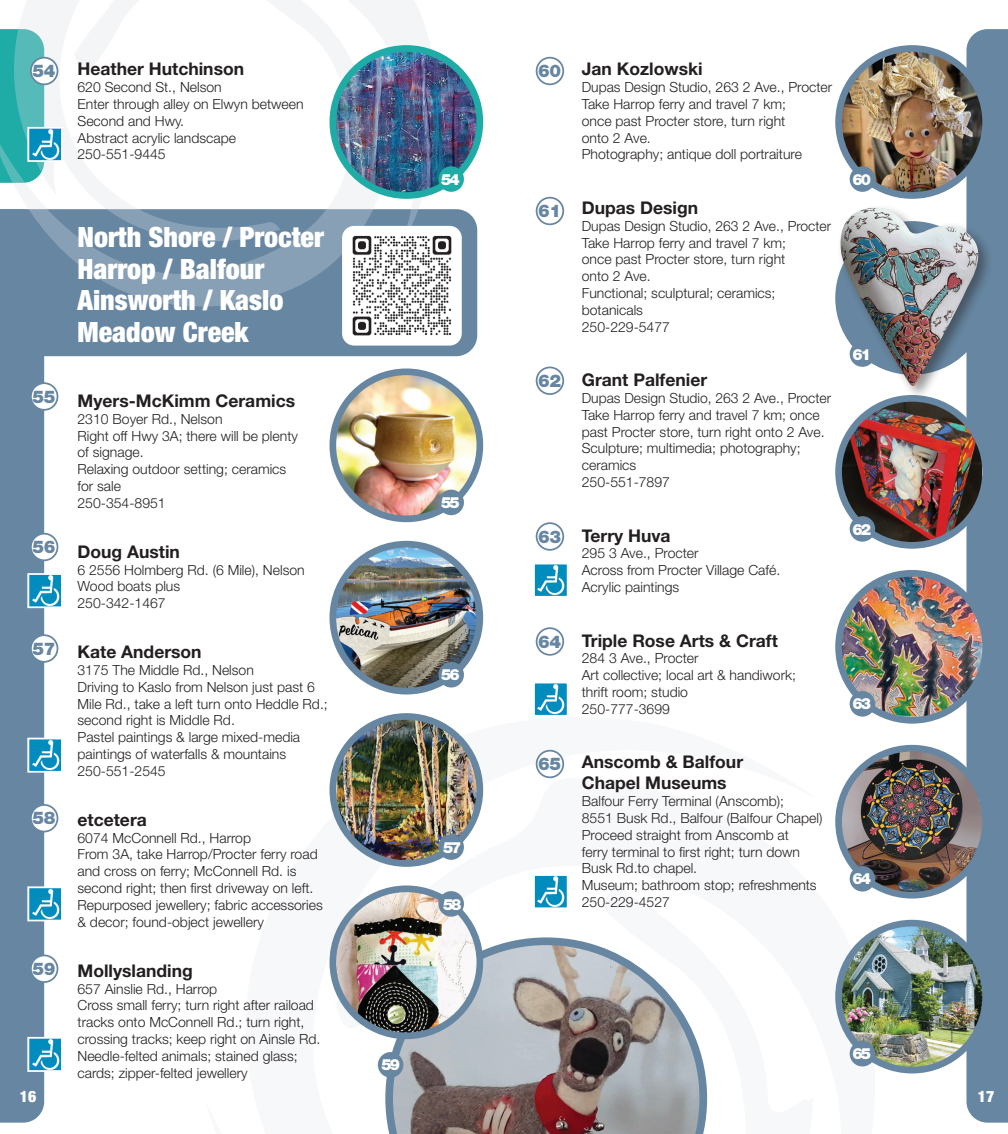
<style>
.page{position:relative;width:1008px;height:1134px;background:#fff}
.page>*{position:absolute;margin:0;border:0;box-sizing:border-box;transform-origin:0 0}
.t1{font:900 condensed 28px/31.5px "Helvetica Neue LT Std";color:#fff}
.t2{font:700 17.5px/21px "Helvetica Neue LT Std";color:#231f20}
.t3{font:900 17.5px "Helvetica Neue LT Std";letter-spacing:-.02em;color:#6686a1}
.t4{font:900 condensed 15.75px "Helvetica Neue LT Std";color:#fff}
.t5{font:900 15.4px "Helvetica Neue LT Std";letter-spacing:-.13em;color:#fff}
.t6{font:300 14px/16.8px "Helvetica Neue LT Std";color:#231f20}
</style>
<div class="page">
<svg style="left:329px;top:715px;width:379px;height:388px"></svg>
<svg style="left:385px;top:937px;width:322px;height:197px;background:#a29da0"></svg>
<div style="left:64px;top:209px;width:413px;height:147px;background:#6686a1"></div>
<svg style="left:399px;top:0;width:41px;height:226px"></svg>
<svg style="left:64px;top:265px;width:278px;height:43px;background:#7894ac"></svg>
<svg style="left:13px;top:0;width:386px;height:265px"></svg>
<img style="left:342px;top:226px;width:120px;height:120px">
<div style="left:966px;top:29px;width:42px;height:1094px;background:#6686a1"></div>
<img style="left:333px;top:372px;width:147px;height:147px;border-radius:74px">
<div style="left:330px;top:369px;width:153px;height:153px;border:7px solid #6686a1;border-radius:50%"></div>
<div style="left:438px;top:490px;width:26px;height:25px;background:#6686a1;border-radius:50%"></div>
<img style="left:333px;top:544px;width:147px;height:144px">
<div style="left:330px;top:541px;width:153px;height:154px;border:7px solid #6686a1;border-radius:50%"></div>
<div style="left:438px;top:662px;width:26px;height:26px;background:#6686a1;border-radius:50%"></div>
<img style="left:333px;top:716px;width:147px;height:148px;border-radius:74px">
<div style="left:330px;top:713px;width:153px;height:154px;border:7px solid #6686a1;border-radius:50%"></div>
<div style="left:438px;top:834px;width:26px;height:26px;background:#6686a1;border-radius:50%"></div>
<img style="left:333px;top:889px;width:147px;height:147px;border-radius:74px">
<div style="left:330px;top:885px;width:153px;height:154px;border:7px solid #6686a1;border-radius:50%"></div>
<div style="left:438px;top:891px;width:26px;height:26px;background:#6686a1;border-radius:50%"></div>
<svg style="left:0;top:209px;width:64px;height:914px"></svg>
<div style="left:31px;top:805px;width:27px;height:27px;background:#fff;border-radius:50%"></div>
<div style="left:30px;top:804px;width:28px;height:28px;border:2px solid #6686a1;border-radius:50%"></div>
<div style="left:536px;top:57px;width:28px;height:28px;border:2px solid #6686a1;border-radius:50%"></div>
<img style="left:839px;top:48px;width:147px;height:148px;border-radius:74px">
<div style="left:835px;top:45px;width:154px;height:154px;border:7px solid #6686a1;border-radius:50%"></div>
<div style="left:850px;top:166px;width:25px;height:26px;background:#6686a1;border-radius:50%"></div>
<svg style="left:534px;top:564px;width:33px;height:32px"></svg>
<div style="left:536px;top:197px;width:28px;height:28px;border:2px solid #6686a1;border-radius:50%"></div>
<img style="left:841px;top:400px;width:141px;height:145px">
<div style="left:835px;top:395px;width:154px;height:154px;border:7px solid #6686a1;border-radius:50%"></div>
<div style="left:850px;top:516px;width:25px;height:26px;background:#6686a1;border-radius:50%"></div>
<img style="left:839px;top:573px;width:147px;height:147px;border-radius:74px">
<div style="left:835px;top:570px;width:154px;height:154px;border:7px solid #6686a1;border-radius:50%"></div>
<div style="left:850px;top:691px;width:25px;height:26px;background:#6686a1;border-radius:50%"></div>
<img style="left:839px;top:748px;width:147px;height:147px;border-radius:74px">
<div style="left:835px;top:745px;width:154px;height:154px;border:7px solid #6686a1;border-radius:50%"></div>
<div style="left:850px;top:866px;width:25px;height:26px;background:#6686a1;border-radius:50%"></div>
<img style="left:839px;top:923px;width:147px;height:147px;border-radius:74px">
<div style="left:835px;top:920px;width:154px;height:153px;border:7px solid #6686a1;border-radius:50%"></div>
<div style="left:850px;top:1041px;width:25px;height:25px;background:#6686a1;border-radius:50%"></div>
<div style="left:536px;top:367px;width:28px;height:28px;border:2px solid #6686a1;border-radius:50%"></div>
<div style="left:536px;top:522px;width:28px;height:29px;border:2px solid #6686a1;border-radius:50%"></div>
<svg style="left:532px;top:683px;width:37px;height:35px"></svg>
<div style="left:536px;top:627px;width:28px;height:29px;border:2px solid #6686a1;border-radius:50%"></div>
<svg style="left:532px;top:873px;width:37px;height:37px"></svg>
<div style="left:537px;top:751px;width:26px;height:26px;background:#fff;border-radius:50%"></div>
<div style="left:536px;top:750px;width:28px;height:28px;border:2px solid #6686a1;border-radius:50%"></div>
<div style="left:837px;top:204px;width:156px;height:196px;background:#231f20;opacity:.46"></div>
<img style="left:839px;top:208px;width:139px;height:178px">
<svg style="left:0;top:29px;width:64px;height:154px"></svg>
<img style="left:333px;top:48px;width:147px;height:148px;border-radius:74px">
<div style="left:330px;top:45px;width:153px;height:154px;border:7px solid #1faca6;border-radius:50%"></div>
<div style="left:438px;top:166px;width:26px;height:26px;background:#1faca6;border-radius:50%"></div>
<div style="left:31px;top:955px;width:27px;height:27px;background:#fff;border-radius:50%"></div>
<div style="left:30px;top:955px;width:28px;height:28px;border:2px solid #6686a1;border-radius:50%"></div>
<div style="left:378px;top:1052px;width:25px;height:26px;background:#6686a1;border-radius:50%"></div>
<p class="t3" style="left:33px;top:60px;width:25px">54</p>
<p class="t2" style="left:78px;top:58px;width:168px">Heather Hutchinson</p>
<p class="t6" style="left:78px;top:79px;width:228px">620 Second St., Nelson<br>Enter through alley on Elwyn between<br>Second and Hwy.<br>Abstract acrylic landscape<br>250-551-9445</p>
<p class="t3" style="left:33px;top:386px;width:25px">55</p>
<p class="t3" style="left:33px;top:536px;width:25px">56</p>
<p class="t3" style="left:33px;top:638px;width:25px">57</p>
<p class="t3" style="left:33px;top:808px;width:25px">58</p>
<p class="t3" style="left:33px;top:958px;width:25px">59</p>
<h1 class="t1" style="left:78px;top:221px;width:248px">North Shore / Procter<br>Harrop / Balfour<br>Ainsworth / Kaslo<br>Meadow Creek</h1>
<p class="t2" style="left:78px;top:390px;width:219px">Myers-McKimm Ceramics</p>
<p class="t6" style="left:78px;top:410px;width:222px">2310 Boyer Rd., Nelson<br>Right off Hwy 3A; there will be plenty of signage.<br>Relaxing outdoor setting; ceramics for sale<br>250-354-8951</p>
<p class="t2" style="left:78px;top:541px;width:104px">Doug Austin</p>
<p class="t6" style="left:78px;top:561px;width:229px">6 2556 Holmberg Rd. (6 Mile), Nelson<br>Wood boats plus<br>250-342-1467</p>
<p class="t2" style="left:78px;top:641px;width:126px">Kate Anderson</p>
<p class="t6" style="left:78px;top:661px;width:252px">3175 The Middle Rd., Nelson<br>Driving to Kaslo from Nelson just past 6<br>Mile Rd., take a left turn onto Heddle Rd.; second right is Middle Rd.<br>Pastel paintings &amp; large mixed-media paintings of waterfalls &amp; mountains<br>250-551-2545</p>
<p class="t2" style="left:78px;top:809px;width:71px">etcetera</p>
<p class="t6" style="left:78px;top:829px;width:247px">6074 McConnell Rd., Harrop<br>From 3A, take Harrop/Procter ferry road and cross on ferry; McConnell Rd. is second right; then first driveway on left.<br>Repurposed jewellery; fabric accessories &amp; decor; found-object jewellery</p>
<p class="t2" style="left:78px;top:960px;width:117px">Mollyslanding</p>
<p class="t6" style="left:78px;top:980px;width:244px">657 Ainslie Rd., Harrop<br>Cross small ferry; turn right after raiload tracks onto McConnell Rd.; turn right, crossing tracks; keep right on Ainsle Rd.<br>Needle-felted animals; stained glass; cards; zipper-felted jewellery</p>
<p class="t5" style="left:441px;top:170px;width:20px">54</p>
<p class="t5" style="left:441px;top:493px;width:20px">55</p>
<p class="t5" style="left:441px;top:666px;width:20px">56</p>
<p class="t5" style="left:443px;top:838px;width:20px">57</p>
<p class="t5" style="left:443px;top:895px;width:20px">58</p>
<p class="t5" style="left:382px;top:1056px;width:20px">59</p>
<p class="t3" style="left:538px;top:60px;width:25px">60</p>
<p class="t3" style="left:538px;top:200px;width:25px">61</p>
<p class="t3" style="left:538px;top:370px;width:25px">62</p>
<p class="t3" style="left:538px;top:526px;width:25px">63</p>
<p class="t3" style="left:538px;top:631px;width:25px">64</p>
<p class="t3" style="left:538px;top:753px;width:25px">65</p>
<p class="t2" style="left:582px;top:58px;width:122px">Jan Kozlowski</p>
<p class="t6" style="left:582px;top:79px;width:252px">Dupas Design Studio, 263 2 Ave., Procter<br>Take Harrop ferry and travel 7 km;<br>once past Procter store, turn right<br>onto 2 Ave.<br>Photography; antique doll portraiture</p>
<p class="t2" style="left:582px;top:197px;width:118px">Dupas Design</p>
<p class="t6" style="left:582px;top:217px;width:251px">Dupas Design Studio, 263 2 Ave., Procter<br>Take Harrop ferry and travel 7 km;<br>once past Procter store, turn right<br>onto 2 Ave.<br>Functional; sculptural; ceramics; botanicals<br>250-229-5477</p>
<p class="t2" style="left:582px;top:369px;width:127px">Grant Palfenier</p>
<p class="t6" style="left:582px;top:389px;width:251px">Dupas Design Studio, 263 2 Ave., Procter<br>Take Harrop ferry and travel 7 km; once past Procter store, turn right onto 2 Ave.<br>Sculpture; multimedia; photography; ceramics<br>250-551-7897</p>
<p class="t2" style="left:582px;top:525px;width:90px">Terry Huva</p>
<p class="t6" style="left:582px;top:545px;width:200px">295 3 Ave., Procter<br>Across from Procter Village Café.<br>Acrylic paintings</p>
<p class="t2" style="left:582px;top:630px;width:198px">Triple Rose Arts &amp; Craft</p>
<p class="t6" style="left:582px;top:650px;width:216px">284 3 Ave., Procter<br>Art collective; local art &amp; handiwork; thrift room; studio<br>250-777-3699</p>
<p class="t2" style="left:582px;top:751px;width:163px">Anscomb &amp; Balfour<br>Chapel Museums</p>
<p class="t6" style="left:582px;top:793px;width:242px">Balfour Ferry Terminal (Anscomb);<br>8551 Busk Rd., Balfour (Balfour Chapel)<br>Proceed straight from Anscomb at<br>ferry terminal to first right; turn down<br>Busk Rd.to chapel.<br>Museum; bathroom stop; refreshments<br>250-229-4527</p>
<p class="t5" style="left:853px;top:170px;width:20px">60</p>
<p class="t5" style="left:853px;top:345px;width:20px">61</p>
<p class="t5" style="left:853px;top:520px;width:20px">62</p>
<p class="t5" style="left:853px;top:695px;width:20px">63</p>
<p class="t5" style="left:853px;top:870px;width:20px">64</p>
<p class="t5" style="left:853px;top:1045px;width:20px">65</p>
<p class="t4" style="left:20px;top:1087px;width:18px">16</p>
<p class="t4" style="left:978px;top:1087px;width:18px">17</p>
</div>
